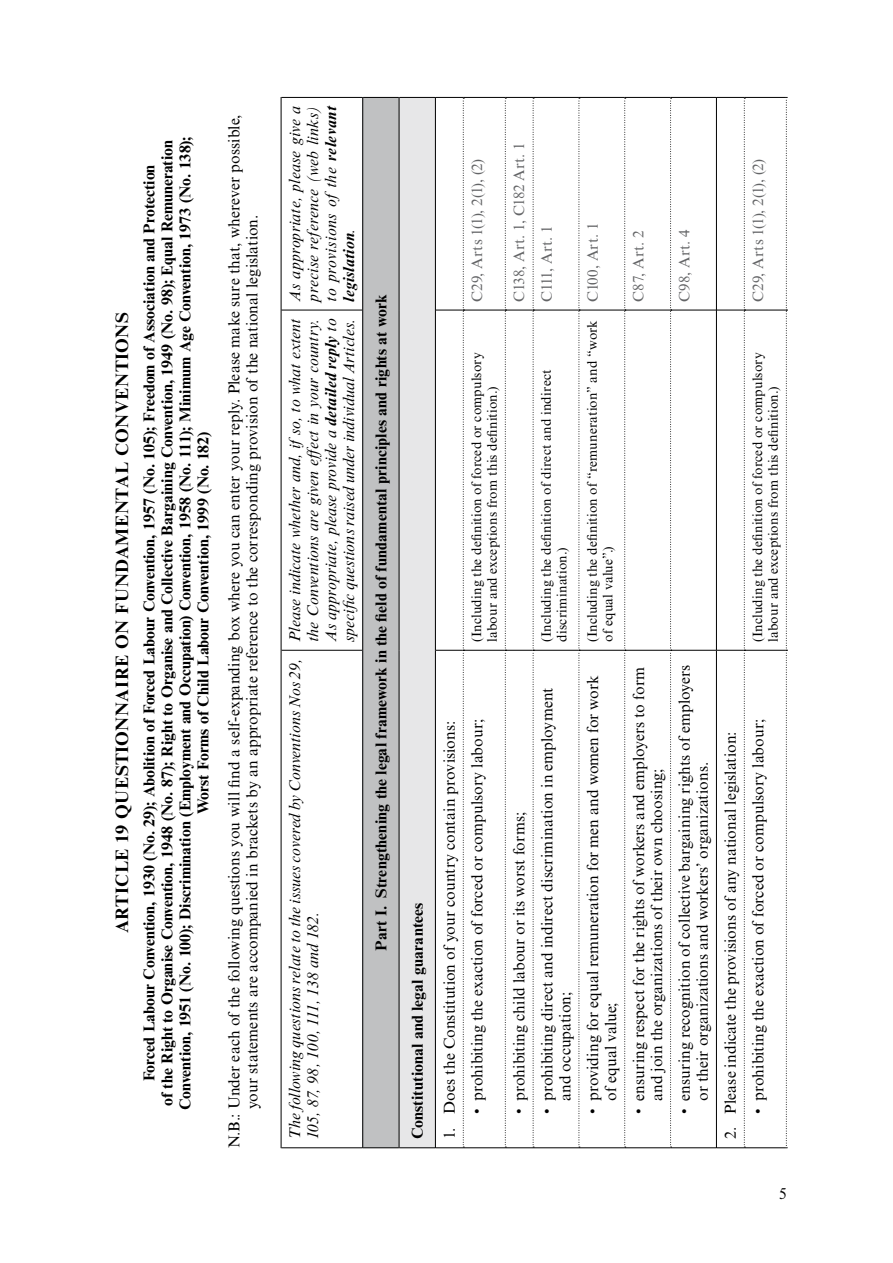
<style>
.page{position:relative;width:893px;height:1263px;background:#fff}
.page>*{position:absolute;margin:0;border:0;box-sizing:border-box;transform-origin:0 0}
.t1{font:700 18px "Times NRMT Std";letter-spacing:.04em;color:#000}
.t2{font:15.75px/18px "Times NRMT Std";letter-spacing:.005em;color:#000}
.t3{font:700 15.75px/18px "Times NRMT Std";color:#000;text-align:center}
.t4{font:italic 15.75px/18px "Times NRMT Std";letter-spacing:.005em;color:#000;text-align:justify}
.t5{font:15px "Times NRMT Std";letter-spacing:.025em;color:#646567}
.t6{font:15px "Times NRMT Std";letter-spacing:.005em;color:#646567}
.t7{font:13.5px/15.8px "Times NRMT Std";letter-spacing:.01em;color:#000}
.s1{font-weight:700}
</style>
<div class="page">
<div style="left:363px;top:97px;width:36px;height:1051px;background:#c0c1c2"></div>
<div style="left:399px;top:97px;width:36px;height:1051px;background:#e7e7e8"></div>
<hr style="left:281px;top:650px;width:1px;height:498px;background:#000">
<hr style="left:281px;top:1147px;width:81px;height:1px;background:#000">
<hr style="left:281px;top:310px;width:1px;height:340px;background:#000">
<hr style="left:281px;top:650px;width:81px;height:1px;background:#000">
<hr style="left:281px;top:97px;width:1px;height:213px;background:#000">
<hr style="left:281px;top:310px;width:81px;height:1px;background:#000">
<hr style="left:281px;top:97px;width:81px;height:1px;background:#000">
<hr style="left:362px;top:650px;width:1px;height:498px;background:#000">
<hr style="left:363px;top:1147px;width:36px;height:1px;background:#000">
<hr style="left:362px;top:310px;width:1px;height:340px;background:#000">
<hr style="left:362px;top:97px;width:1px;height:213px;background:#000">
<hr style="left:363px;top:97px;width:36px;height:1px;background:#000">
<hr style="left:399px;top:650px;width:1px;height:498px;background:#000">
<hr style="left:399px;top:1147px;width:36px;height:1px;background:#000">
<hr style="left:399px;top:310px;width:1px;height:340px;background:#000">
<hr style="left:399px;top:97px;width:1px;height:213px;background:#000">
<hr style="left:399px;top:97px;width:36px;height:1px;background:#000">
<hr style="left:435px;top:650px;width:1px;height:498px;background:#000">
<hr style="left:435px;top:310px;width:1px;height:340px;background:#000">
<hr style="left:435px;top:97px;width:1px;height:213px;background:#000">
<hr style="left:463px;top:1147px;width:42px;height:1px;background:#000">
<hr style="left:464px;top:650px;width:41px;height:1px;background:#000">
<hr style="left:464px;top:310px;width:41px;height:1px;background:#000">
<hr style="left:463px;top:97px;width:42px;height:1px;background:#000">
<hr style="left:533px;top:1147px;width:46px;height:1px;background:#000">
<hr style="left:533px;top:650px;width:46px;height:1px;background:#000">
<hr style="left:533px;top:310px;width:46px;height:1px;background:#000">
<hr style="left:533px;top:97px;width:46px;height:1px;background:#000">
<hr style="left:579px;top:1147px;width:46px;height:1px;background:#000">
<hr style="left:579px;top:650px;width:45px;height:1px;background:#000">
<hr style="left:579px;top:310px;width:45px;height:1px;background:#000">
<hr style="left:579px;top:97px;width:46px;height:1px;background:#000">
<hr style="left:625px;top:1147px;width:46px;height:1px;background:#000">
<hr style="left:625px;top:650px;width:45px;height:1px;background:#000">
<hr style="left:625px;top:310px;width:45px;height:1px;background:#000">
<hr style="left:625px;top:97px;width:46px;height:1px;background:#000">
<hr style="left:671px;top:1147px;width:45px;height:1px;background:#000">
<hr style="left:671px;top:650px;width:45px;height:1px;background:#000">
<hr style="left:671px;top:310px;width:45px;height:1px;background:#000">
<hr style="left:671px;top:97px;width:45px;height:1px;background:#000">
<hr style="left:716px;top:650px;width:1px;height:498px;background:#000">
<hr style="left:716px;top:310px;width:1px;height:340px;background:#000">
<hr style="left:716px;top:97px;width:1px;height:213px;background:#000">
<hr style="left:744px;top:1147px;width:42px;height:1px;background:#000">
<hr style="left:745px;top:650px;width:41px;height:1px;background:#000">
<hr style="left:745px;top:310px;width:41px;height:1px;background:#000">
<hr style="left:744px;top:97px;width:42px;height:1px;background:#000">
<svg style="left:436px;top:97px;width:28px;height:1051px"></svg>
<svg style="left:505px;top:97px;width:29px;height:1051px"></svg>
<svg style="left:579px;top:98px;width:1px;height:1050px"></svg>
<svg style="left:624px;top:98px;width:2px;height:1050px"></svg>
<svg style="left:670px;top:98px;width:2px;height:1050px"></svg>
<svg style="left:717px;top:97px;width:28px;height:1051px"></svg>
<svg style="left:786px;top:97px;width:1px;height:1051px"></svg>
<p class="t1" style="left:111px;top:933px;width:622px;rotate:-90deg">Article 19 questionnaire on fundamental Conventions</p>
<p class="t3" style="left:140px;top:1110px;width:975px;rotate:-90deg">Forced Labour Convention, 1930 (No. 29); Abolition of Forced Labour Convention, 1957 (No. 105); Freedom of Association and Protection<br>of the Right to Organise Convention, 1948 (No. 87); Right to Organise and Collective Bargaining Convention, 1949 (No. 98); Equal Remuneration Convention, 1951 (No. 100); Discrimination (Employment and Occupation) Convention, 1958 (No. 111); Minimum Age Convention, 1973 (No. 138); Worst Forms of Child Labour Convention, 1999 (No. 182)</p>
<p class="t2" style="left:225px;top:1109px;width:996px;text-indent:-39px;rotate:-90deg">N.B.: Under each of the following questions you will find a self-expanding box where you can enter your reply. Please make sure that, wherever possible, your statements are accompanied in brackets by an appropriate reference to the corresponding provision of the national legislation.</p>
<p class="t4" style="left:286px;top:302px;width:197px;rotate:-90deg">As appropriate, please give a precise reference (web links) to provisions of the <span class="s1">relevant legislation</span>.</p>
<p class="t4" style="left:286px;top:642px;width:325px;rotate:-90deg">Please indicate whether and, ifso, to what extent the Conventions are given effect in your country.<br>As appropriate, please provide a <span class="s1">detailed reply</span> to specific questions raised under individual Articles.</p>
<p class="t4" style="left:286px;top:1139px;width:482px;rotate:-90deg">The following questions relate to the issues covered by Conventions Nos 29,<br>105, 87, 98, 100, 111, 138 and 182.</p>
<p class="t3" style="left:372px;top:951px;width:658px;rotate:-90deg">Part I. Strengthening the legal framework in the field of fundamental principles and rights at work</p>
<p class="t3" style="left:408px;top:1139px;width:238px;rotate:-90deg">Constitutional and legal guarantees</p>
<p class="t5" style="left:468px;top:302px;width:144px;rotate:-90deg">C29, Arts 1(1), 2(1), (2)</p>
<p class="t7" style="left:469px;top:642px;width:291px;rotate:-90deg">(Including the definition of forced or compulsory labour and exceptions from this definition.)</p>
<p class="t2" style="left:440px;top:1139px;width:420px;rotate:-90deg">1. Does the Constitution of your country contain provisions:</p>
<p class="t2" style="left:468px;top:1114px;width:396px;rotate:-90deg">• prohibiting the exaction of forced or compulsory labour;</p>
<p class="t6" style="left:510px;top:302px;width:161px;rotate:-90deg">C138, Art. 1, C182 Art. 1</p>
<p class="t2" style="left:510px;top:1114px;width:303px;rotate:-90deg">• prohibiting child labour or its worst forms;</p>
<p class="t5" style="left:538px;top:302px;width:78px;rotate:-90deg">C111, Art. 1</p>
<p class="t7" style="left:538px;top:642px;width:274px;rotate:-90deg">(Including the definition of direct and indirect discrimination.)</p>
<p class="t5" style="left:584px;top:302px;width:80px;rotate:-90deg">C100, Art. 1</p>
<p class="t7" style="left:584px;top:642px;width:323px;rotate:-90deg">(Including the definition of “remuneration” and “work of equal value”.)</p>
<p class="t2" style="left:538px;top:1101px;width:415px;text-indent:-13px;rotate:-90deg">• prohibiting direct and indirect discrimination in employment and occupation;</p>
<p class="t2" style="left:584px;top:1101px;width:427px;text-indent:-13px;rotate:-90deg">• providing for equal remuneration for men and women for work of equal value;</p>
<p class="t5" style="left:630px;top:302px;width:72px;rotate:-90deg">C87, Art. 2</p>
<p class="t5" style="left:676px;top:302px;width:74px;rotate:-90deg">C98, Art. 4</p>
<p class="t2" style="left:630px;top:1101px;width:436px;text-indent:-13px;rotate:-90deg">• ensuring respect for the rights of workers and employers to form and join the organizations of their own choosing;</p>
<p class="t2" style="left:676px;top:1101px;width:438px;text-indent:-13px;rotate:-90deg">• ensuring recognition of collective bargaining rights of employers or their organizations and workers’ organizations.</p>
<p class="t2" style="left:721px;top:1139px;width:409px;rotate:-90deg">2. Please indicate the provisions of any national legislation:</p>
<p class="t5" style="left:749px;top:302px;width:144px;rotate:-90deg">C29, Arts 1(1), 2(1), (2)</p>
<p class="t7" style="left:750px;top:642px;width:291px;rotate:-90deg">(Including the definition of forced or compulsory labour and exceptions from this definition.)</p>
<p class="t2" style="left:749px;top:1114px;width:396px;rotate:-90deg">• prohibiting the exaction of forced or compulsory labour;</p>
<p class="t2" style="left:779px;top:1185px;width:9px">5</p>
</div>
